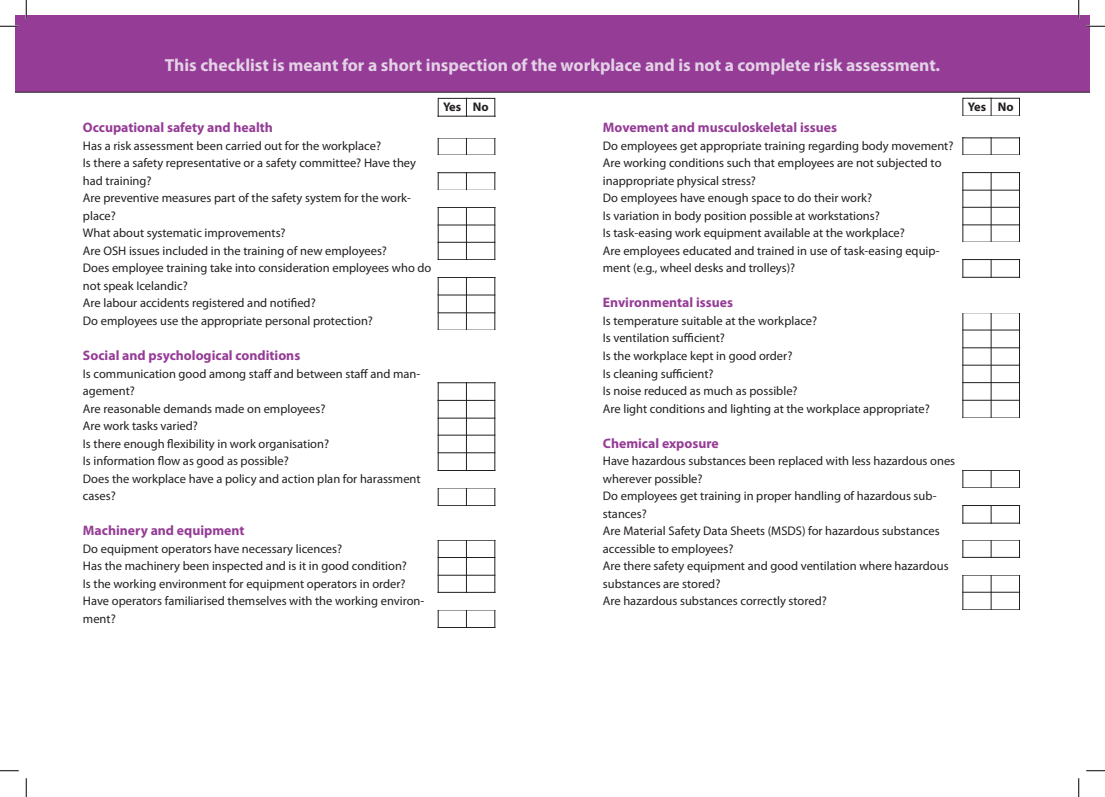
<style>
.page{position:relative;width:1105px;height:797px;background:#fff}
.page>*{position:absolute;margin:0;border:0;box-sizing:border-box;transform-origin:0 0}
.t1{font:700 17.5px "Myriad Pro";color:#e3d1e6}
.t2{font:700 13.75px "Myriad Pro";color:#953c96}
.t3{font:12.5px/17.5px "Myriad Pro";color:#231f20}
.t4{font:700 12.5px "Myriad Pro";letter-spacing:-.005em;color:#231f20}
</style>
<div class="page">
<div style="left:16px;top:16px;width:1073px;height:76px;background:#953c96"></div>
<hr style="left:16px;top:92px;width:1073px;height:1px;background:#231f20">
<hr style="left:438px;top:172px;width:57px;height:1px;background:#231f20">
<hr style="left:438px;top:207px;width:57px;height:1px;background:#231f20">
<hr style="left:437px;top:224px;width:58px;height:1px;background:#231f20">
<hr style="left:437px;top:190px;width:58px;height:1px;background:#231f20">
<hr style="left:437px;top:242px;width:58px;height:1px;background:#231f20">
<hr style="left:438px;top:277px;width:57px;height:1px;background:#231f20">
<hr style="left:437px;top:294px;width:58px;height:1px;background:#231f20">
<hr style="left:438px;top:259px;width:57px;height:1px;background:#231f20">
<hr style="left:437px;top:312px;width:58px;height:1px;background:#231f20">
<hr style="left:437px;top:382px;width:58px;height:1px;background:#231f20">
<hr style="left:437px;top:417px;width:58px;height:1px;background:#231f20">
<hr style="left:437px;top:434px;width:58px;height:1px;background:#231f20">
<hr style="left:437px;top:400px;width:58px;height:1px;background:#231f20">
<hr style="left:437px;top:452px;width:58px;height:1px;background:#231f20">
<hr style="left:437px;top:487px;width:58px;height:1px;background:#231f20">
<hr style="left:438px;top:505px;width:57px;height:1px;background:#231f20">
<hr style="left:437px;top:470px;width:58px;height:1px;background:#231f20">
<hr style="left:438px;top:574px;width:57px;height:1px;background:#231f20">
<hr style="left:438px;top:609px;width:57px;height:1px;background:#231f20">
<hr style="left:437px;top:627px;width:58px;height:1px;background:#231f20">
<hr style="left:437px;top:592px;width:58px;height:1px;background:#231f20">
<hr style="left:437px;top:557px;width:58px;height:1px;background:#231f20">
<hr style="left:466px;top:98px;width:1px;height:617px;background:#231f20">
<hr style="left:437px;top:137px;width:58px;height:1px;background:#231f20">
<div style="left:436px;top:116px;width:60px;height:21px;background:#fff"></div>
<div style="left:437px;top:155px;width:60px;height:17px;background:#fff"></div>
<div style="left:437px;top:260px;width:59px;height:17px;background:#fff"></div>
<div style="left:437px;top:330px;width:59px;height:52px;background:#fff"></div>
<div style="left:437px;top:506px;width:60px;height:34px;background:#fff"></div>
<div style="left:437px;top:628px;width:60px;height:39px;background:#fff"></div>
<div style="left:436px;top:663px;width:60px;height:57px;background:#fff"></div>
<div style="left:962px;top:98px;width:58px;height:617px;border:1px solid #231f20"></div>
<hr style="left:962px;top:172px;width:58px;height:1px;background:#231f20">
<hr style="left:962px;top:207px;width:58px;height:1px;background:#231f20">
<hr style="left:962px;top:224px;width:58px;height:1px;background:#231f20">
<hr style="left:962px;top:190px;width:58px;height:1px;background:#231f20">
<hr style="left:962px;top:277px;width:58px;height:1px;background:#231f20">
<hr style="left:962px;top:259px;width:58px;height:1px;background:#231f20">
<hr style="left:962px;top:312px;width:58px;height:1px;background:#231f20">
<hr style="left:962px;top:347px;width:58px;height:1px;background:#231f20">
<hr style="left:962px;top:365px;width:58px;height:1px;background:#231f20">
<hr style="left:962px;top:329px;width:58px;height:1px;background:#231f20">
<hr style="left:962px;top:382px;width:58px;height:1px;background:#231f20">
<hr style="left:962px;top:417px;width:58px;height:1px;background:#231f20">
<hr style="left:962px;top:400px;width:58px;height:1px;background:#231f20">
<hr style="left:962px;top:487px;width:58px;height:1px;background:#231f20">
<hr style="left:962px;top:505px;width:58px;height:1px;background:#231f20">
<hr style="left:962px;top:470px;width:58px;height:1px;background:#231f20">
<hr style="left:962px;top:574px;width:58px;height:1px;background:#231f20">
<hr style="left:962px;top:609px;width:58px;height:1px;background:#231f20">
<hr style="left:962px;top:591px;width:58px;height:1px;background:#231f20">
<hr style="left:962px;top:522px;width:58px;height:1px;background:#231f20">
<hr style="left:962px;top:557px;width:58px;height:1px;background:#231f20">
<hr style="left:962px;top:539px;width:58px;height:1px;background:#231f20">
<hr style="left:962px;top:154px;width:58px;height:1px;background:#231f20">
<hr style="left:991px;top:98px;width:1px;height:617px;background:#231f20">
<hr style="left:962px;top:137px;width:58px;height:1px;background:#231f20">
<div style="left:962px;top:116px;width:59px;height:21px;background:#fff"></div>
<div style="left:961px;top:156px;width:60px;height:16px;background:#fff"></div>
<div style="left:962px;top:242px;width:59px;height:17px;background:#fff"></div>
<div style="left:961px;top:418px;width:60px;height:52px;background:#fff"></div>
<div style="left:961px;top:278px;width:61px;height:34px;background:#fff"></div>
<div style="left:961px;top:523px;width:60px;height:16px;background:#fff"></div>
<div style="left:962px;top:558px;width:59px;height:16px;background:#fff"></div>
<div style="left:961px;top:646px;width:60px;height:43px;background:#fff"></div>
<div style="left:961px;top:681px;width:60px;height:36px;background:#fff"></div>
<div style="left:437px;top:471px;width:60px;height:16px;background:#fff"></div>
<div style="left:437px;top:593px;width:60px;height:16px;background:#fff"></div>
<div style="left:961px;top:610px;width:61px;height:47px;background:#fff"></div>
<div style="left:437px;top:191px;width:59px;height:16px;background:#fff"></div>
<div style="left:961px;top:488px;width:60px;height:17px;background:#fff"></div>
<svg style="left:0;top:25px;width:19px;height:2px"></svg>
<svg style="left:1086px;top:25px;width:19px;height:2px"></svg>
<svg style="left:0;top:770px;width:19px;height:1px"></svg>
<svg style="left:1086px;top:770px;width:19px;height:1px"></svg>
<svg style="left:25px;top:0;width:2px;height:19px"></svg>
<svg style="left:25px;top:778px;width:2px;height:19px"></svg>
<svg style="left:1078px;top:0;width:1px;height:19px"></svg>
<svg style="left:1078px;top:778px;width:1px;height:19px"></svg>
<h1 class="t1" style="left:165px;top:54px;width:777px">This checklist is meant for a short inspection of the workplace and is not a complete risk assessment.</h1>
<p class="t4" style="left:443px;top:99px;width:47px">Yes No</p>
<p class="t4" style="left:968px;top:99px;width:47px">Yes No</p>
<p class="t2" style="left:83px;top:119px;width:191px">Occupational safety and health</p>
<p class="t3" style="left:83px;top:137px;width:350px">Has a risk assessment been carried out for the workplace?<br>Is there a safety representative or a safety committee? Have they had training?<br>Are preventive measures part of the safety system for the work&shy;place?<br>What about systematic improvements?<br>Are OSH issues included in the training of new employees?<br>Does employee training take into consideration employees who do not speak Icelandic?<br>Are labour accidents registered and notified?<br>Do employees use the appropriate personal protection?</p>
<p class="t2" style="left:83px;top:346px;width:219px">Social and psychological conditions</p>
<p class="t3" style="left:83px;top:364px;width:339px">Is communication good among staff and between staff and man&shy;agement?<br>Are reasonable demands made on employees?<br>Are work tasks varied?<br>Is there enough flexibility in work organisation?<br>Is information flow as good as possible?<br>Does the workplace have a policy and action plan for harassment cases?</p>
<p class="t2" style="left:83px;top:521px;width:163px">Machinery and equipment</p>
<p class="t3" style="left:83px;top:539px;width:343px">Do equipment operators have necessary licences?<br>Has the machinery been inspected and is it in good condition?<br>Is the working environment for equipment operators in order?<br>Have operators familiarised themselves with the working environ&shy;ment?</p>
<p class="t2" style="left:603px;top:119px;width:236px">Movement and musculoskeletal issues</p>
<p class="t3" style="left:603px;top:137px;width:352px">Do employees get appropriate training regarding body movement?<br>Are working conditions such that employees are not subjected to inappropriate physical stress?<br>Do employees have enough space to do their work?<br>Is variation in body position possible at workstations?<br>Is task-easing work equipment available at the workplace?<br>Are employees educated and trained in use of task-easing equip&shy;ment (e.g., wheel desks and trolleys)?</p>
<p class="t2" style="left:603px;top:294px;width:132px">Environmental issues</p>
<p class="t3" style="left:603px;top:312px;width:328px">Is temperature suitable at the workplace?<br>Is ventilation sufficient?<br>Is the workplace kept in good order?<br>Is cleaning sufficient?<br>Is noise reduced as much as possible?<br>Are light conditions and lighting at the workplace appropriate?</p>
<p class="t2" style="left:603px;top:434px;width:117px">Chemical exposure</p>
<p class="t3" style="left:603px;top:452px;width:354px">Have hazardous substances been replaced with less hazardous ones wherever possible?<br>Do employees get training in proper handling of hazardous sub&shy;stances?<br>Are Material Safety Data Sheets (MSDS) for hazardous substances accessible to employees?<br>Are there safety equipment and good ventilation where hazardous substances are stored?<br>Are hazardous substances correctly stored?</p>
</div>
